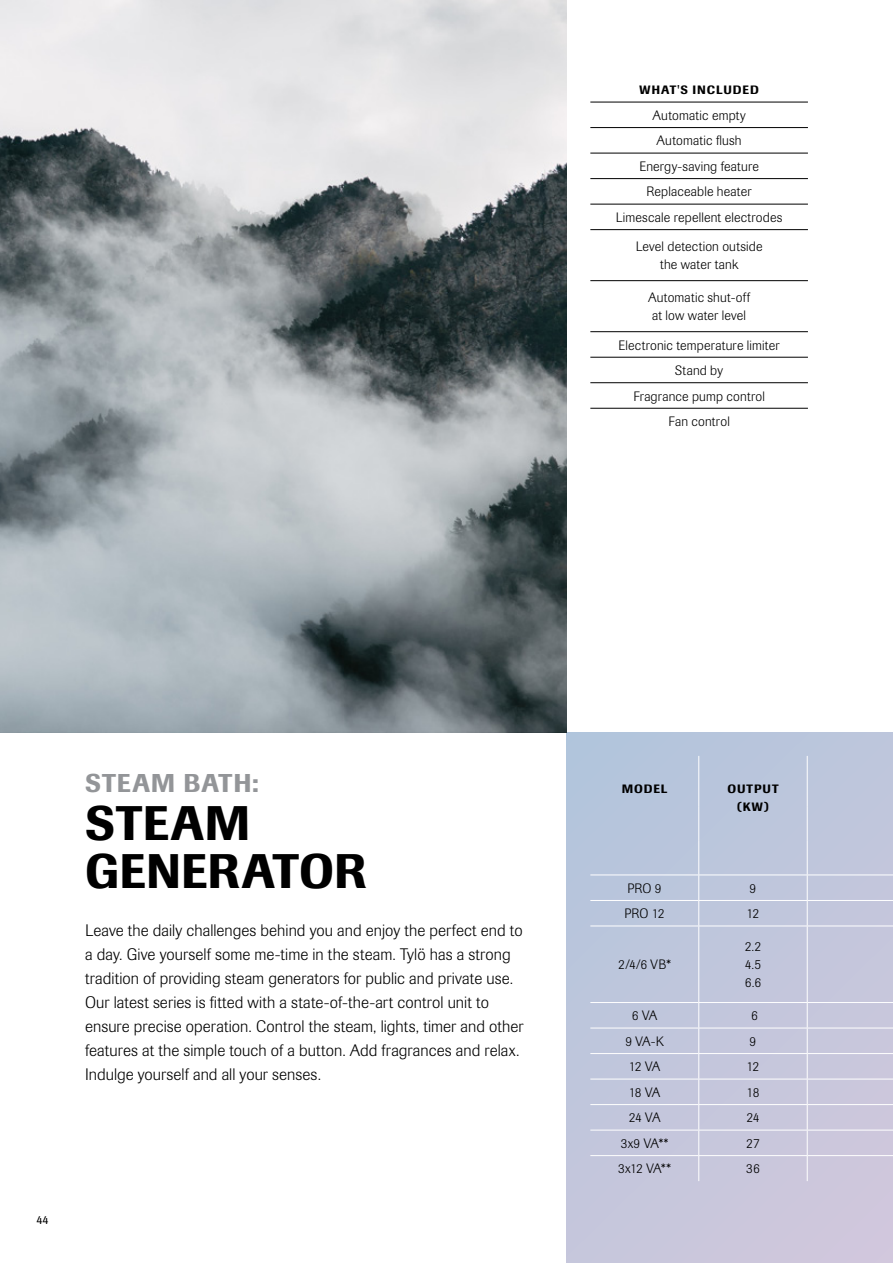
<style>
.page{position:relative;width:893px;height:1263px;background:#fff}
.page>*{position:absolute;margin:0;border:0;box-sizing:border-box;transform-origin:0 0}
.t1{font:500 48px/48px "Imago Pro";color:#000}
.t2{font:500 25.5px "Imago Pro";color:#939598}
.t3{font:300 16.5px/24px "Imago Pro";letter-spacing:.005em;color:#000}
.t4{font:300 13.5px/25.5px "Imago Pro";letter-spacing:.01em;color:#000;text-align:center}
.t5{font:500 12px/18px "Imago Pro";letter-spacing:.08em;color:#000;text-align:center}
.t6{font:12px "Imago Pro";color:#000}
</style>
<div class="page">
<div style="left:567px;top:732px;width:326px;height:531px;background:linear-gradient(to right,#bbc6dc,#c8c7dc)"></div>
<img style="left:0;top:0;width:567px;height:732px">
<hr style="left:698px;top:756px;width:1px;height:51px;background:#fff">
<hr style="left:698px;top:807px;width:1px;height:34px;background:#fff">
<hr style="left:698px;top:841px;width:1px;height:33px;background:#fff">
<hr style="left:807px;top:756px;width:1px;height:51px;background:#fff">
<hr style="left:807px;top:807px;width:1px;height:34px;background:#fff">
<hr style="left:807px;top:841px;width:1px;height:33px;background:#fff">
<hr style="left:590px;top:874px;width:109px;height:1px;background:#fff">
<hr style="left:699px;top:874px;width:108px;height:1px;background:#fff">
<hr style="left:807px;top:874px;width:86px;height:1px;background:#fff">
<hr style="left:590px;top:900px;width:109px;height:1px;background:#fff">
<svg style="left:698px;top:875px;width:1px;height:50px"></svg>
<hr style="left:699px;top:900px;width:108px;height:1px;background:#fff">
<svg style="left:807px;top:875px;width:1px;height:50px"></svg>
<hr style="left:807px;top:900px;width:86px;height:1px;background:#fff">
<hr style="left:590px;top:925px;width:109px;height:1px;background:#fff">
<hr style="left:698px;top:926px;width:1px;height:76px;background:#fff">
<hr style="left:699px;top:925px;width:108px;height:1px;background:#fff">
<hr style="left:807px;top:926px;width:1px;height:76px;background:#fff">
<hr style="left:807px;top:925px;width:86px;height:1px;background:#fff">
<hr style="left:590px;top:1002px;width:109px;height:1px;background:#fff">
<hr style="left:699px;top:1002px;width:108px;height:1px;background:#fff">
<hr style="left:807px;top:1002px;width:86px;height:1px;background:#fff">
<hr style="left:590px;top:1028px;width:109px;height:1px;background:#fff">
<hr style="left:699px;top:1028px;width:108px;height:1px;background:#fff">
<hr style="left:807px;top:1028px;width:86px;height:1px;background:#fff">
<hr style="left:590px;top:1053px;width:109px;height:1px;background:#fff">
<hr style="left:699px;top:1053px;width:108px;height:1px;background:#fff">
<hr style="left:807px;top:1053px;width:86px;height:1px;background:#fff">
<hr style="left:590px;top:1079px;width:109px;height:1px;background:#fff">
<hr style="left:699px;top:1079px;width:108px;height:1px;background:#fff">
<hr style="left:807px;top:1079px;width:86px;height:1px;background:#fff">
<hr style="left:590px;top:1104px;width:109px;height:1px;background:#fff">
<hr style="left:699px;top:1104px;width:108px;height:1px;background:#fff">
<hr style="left:807px;top:1104px;width:86px;height:1px;background:#fff">
<hr style="left:590px;top:1130px;width:109px;height:1px;background:#fff">
<hr style="left:699px;top:1130px;width:108px;height:1px;background:#fff">
<hr style="left:807px;top:1130px;width:86px;height:1px;background:#fff">
<hr style="left:590px;top:1155px;width:109px;height:1px;background:#fff">
<svg style="left:698px;top:1003px;width:1px;height:178px"></svg>
<hr style="left:699px;top:1155px;width:108px;height:1px;background:#fff">
<svg style="left:807px;top:1003px;width:1px;height:178px"></svg>
<hr style="left:807px;top:1155px;width:86px;height:1px;background:#fff">
<hr style="left:590px;top:382px;width:218px;height:1px;background:#000">
<hr style="left:590px;top:102px;width:218px;height:1px;background:#000">
<hr style="left:590px;top:127px;width:218px;height:1px;background:#000">
<hr style="left:590px;top:153px;width:218px;height:1px;background:#000">
<hr style="left:590px;top:178px;width:218px;height:1px;background:#000">
<hr style="left:590px;top:204px;width:218px;height:1px;background:#000">
<hr style="left:590px;top:229px;width:218px;height:1px;background:#000">
<hr style="left:590px;top:280px;width:218px;height:1px;background:#000">
<hr style="left:590px;top:331px;width:218px;height:1px;background:#000">
<hr style="left:590px;top:357px;width:218px;height:1px;background:#000">
<hr style="left:590px;top:408px;width:218px;height:1px;background:#000">
<p class="t5" style="left:640px;top:80px;width:67px">WHAT'S INCL</p>
<p class="t5" style="left:723px;top:80px;width:37px">UDED</p>
<p class="t4" style="left:616px;top:102px;width:168px">Automatic empty<br>Automatic flush<br>Energy-saving feature<br>Replaceable heater<br>Limescale repellent electrodes</p>
<p class="t4" style="left:636px;top:237px;width:128px;line-height:18px">Level detection outside the water tank</p>
<p class="t4" style="left:648px;top:288px;width:104px;line-height:18px">Automatic shut-off at low water level</p>
<p class="t4" style="left:619px;top:332px;width:163px">Electronic temperature limiter<br>Stand by<br>Fragrance pump control<br>Fan control</p>
<p class="t2" style="left:85px;top:767px;width:19px">STEAM</p>
<p class="t2" style="left:183px;top:767px;width:17px">BAT</p>
<p class="t2" style="left:233px;top:767px;width:27px">H:</p>
<p class="t1" style="left:85px;top:799px;width:188px">STEAM<br>GENERATO</p>
<p class="t1" style="left:334px;top:847px;width:34px">R</p>
<p class="t3" style="left:85px;top:918px;width:440px">Leave the daily challenges behind you and enjoy the perfect end to a day. Give yourself some me-time in the steam. Tylö has a strong tradition of providing steam generators for public and private use.<br>Our latest series is fitted with a state-of-the-art control unit to ensure precise operation. Control the steam, lights, timer and other features at the simple touch of a button. Add fragrances and relax.<br>Indulge yourself and all your senses.</p>
<p class="t6" style="left:37px;top:1212px;width:13px">44</p>
<p class="t5" style="left:622px;top:780px;width:40px">MODEL</p>
<p class="t5" style="left:727px;top:780px;width:50px">OUTPUT (KW)</p>
<p class="t4" style="left:627px;top:875px;width:9px">PRO</p>
<p class="t4" style="left:655px;top:875px;width:8px">9</p>
<p class="t4" style="left:750px;top:875px;width:8px">9</p>
<p class="t4" style="left:624px;top:901px;width:9px">PRO</p>
<p class="t4" style="left:652px;top:901px;width:14px">12</p>
<p class="t4" style="left:747px;top:901px;width:14px">12</p>
<p class="t4" style="left:618px;top:952px;width:54px">2/4/6 VB*</p>
<p class="t4" style="left:745px;top:937px;width:18px;line-height:18px;text-align:justify">2.2<br>4.5<br>6.6</p>
<p class="t4" style="left:632px;top:1003px;width:27px">6 VA</p>
<p class="t4" style="left:751px;top:1003px;width:8px">6</p>
<p class="t4" style="left:625px;top:1028px;width:40px">9 VA-K</p>
<p class="t4" style="left:750px;top:1028px;width:8px">9</p>
<p class="t4" style="left:629px;top:1054px;width:33px">12 VA</p>
<p class="t4" style="left:747px;top:1054px;width:14px">12</p>
<p class="t4" style="left:629px;top:1079px;width:33px">18 VA</p>
<p class="t4" style="left:747px;top:1079px;width:14px">18</p>
<p class="t4" style="left:629px;top:1105px;width:33px">24 VA</p>
<p class="t4" style="left:746px;top:1105px;width:15px">24</p>
<p class="t4" style="left:621px;top:1130px;width:49px">3x9 VA**</p>
<p class="t4" style="left:746px;top:1130px;width:15px">27</p>
<p class="t4" style="left:618px;top:1156px;width:54px">3x12 VA**</p>
<p class="t4" style="left:746px;top:1156px;width:15px">36</p>
</div>
